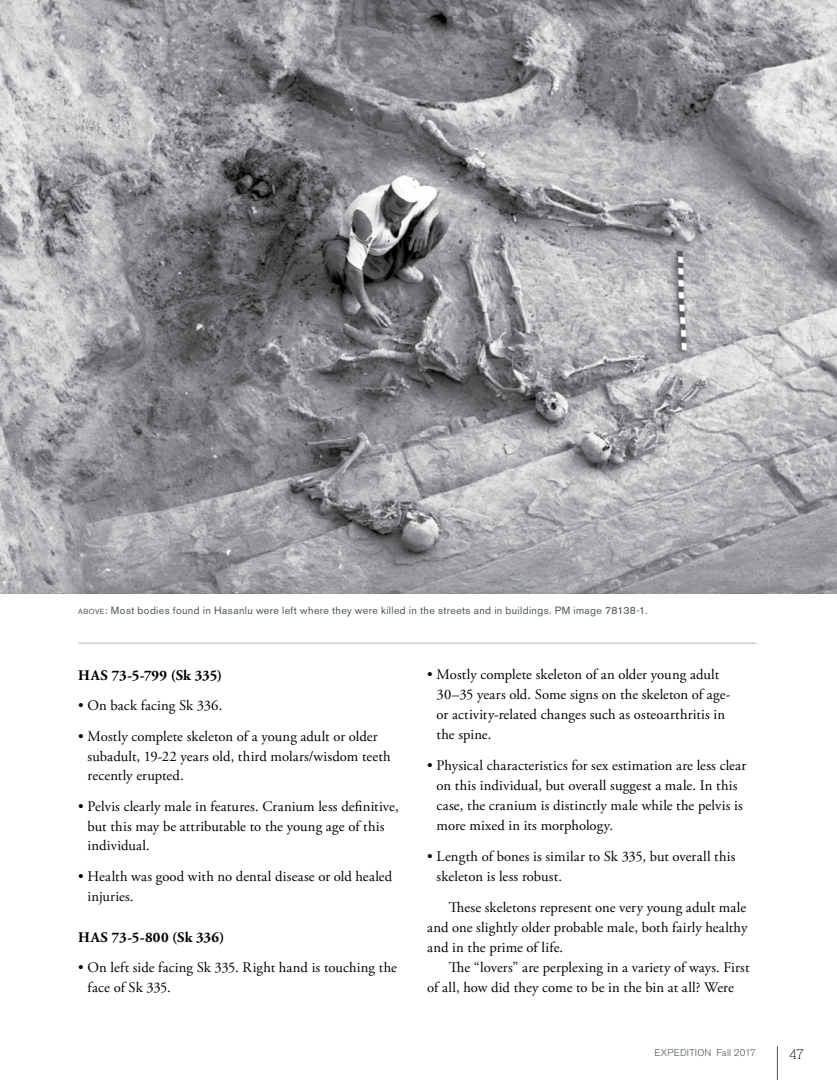
<style>
.page{position:relative;width:837px;height:1080px;background:#fff}
.page>*{position:absolute;margin:0;border:0;box-sizing:border-box;transform-origin:0 0}
.t1{font:14.7px/20px "Adobe Garamond Pro";letter-spacing:.01em;color:#000}
.t2{font:700 14.7px "Adobe Garamond Pro";letter-spacing:.015em;color:#000}
.t3{font:13.5px "Alexandria FLF";color:#000}
.t4{font:10.5px "Akzidenz Grotesk BE";letter-spacing:.035em;color:#4d5557}
.t5{font:300 9.75px "Akzidenz Grotesk BE";letter-spacing:.025em;color:#4d5557}
.s1{font-size:7.35px}
.s2{font-style:inherit}
</style>
<div class="page">
<hr style="left:777px;top:1046px;width:1px;height:34px;background:#4d5557">
<hr style="left:78px;top:643px;width:678px;height:1px;background:#adb8bf">
<img style="left:0;top:0;width:837px;height:594px">
<p class="t4" style="left:78px;top:604px;width:571px"><span class="s1">ABOVE</span><span class="s2">:</span> Most bodies found in Hasanlu were left where they were killed in the streets and in buildings. PM image 78138-1.</p>
<p class="t2" style="left:78px;top:666px;width:145px">HAS 73-5-799 (Sk 335)</p>
<p class="t1" style="left:78px;top:696px;width:146px">• On back facing Sk 336.</p>
<p class="t1" style="left:88px;top:727px;width:305px;text-indent:-9px">• Mostly complete skeleton of a young adult or older subadult, 19-22 years old, third molars/wisdom teeth recently erupted.</p>
<p class="t1" style="left:88px;top:797px;width:313px;text-indent:-9px">• Pelvis clearly male in features. Cranium less definitive, but this may be attributable to the young age of this individual.</p>
<p class="t1" style="left:88px;top:867px;width:306px;text-indent:-9px">• Health was good with no dental disease or old healed injuries.</p>
<p class="t2" style="left:78px;top:929px;width:148px">HAS 73-5-800 (Sk 336)</p>
<p class="t1" style="left:88px;top:958px;width:311px;text-indent:-9px">• On left side facing Sk 335. Right hand is touching the face of Sk 335.</p>
<p class="t1" style="left:437px;top:665px;width:295px;text-indent:-9px">• Mostly complete skeleton of an older young adult 30–35 years old. Some signs on the skeleton of age&shy;or activity-related changes such as osteoarthritis in the spine.</p>
<p class="t1" style="left:437px;top:756px;width:311px;text-indent:-9px">• Physical characteristics for sex estimation are less clear on this individual, but overall suggest a male. In this case, the cranium is distinctly male while the pelvis is more mixed in its morphology.</p>
<p class="t1" style="left:437px;top:847px;width:301px;text-indent:-9px">• Length of bones is similar to Sk 335, but overall this skeleton is less robust.</p>
<p class="t1" style="left:427px;top:898px;width:322px;text-align:justify;text-indent:22px">These skeletons represent one very young adult male and one slightly older probable male, both fairly healthy and in the prime of life.</p>
<p class="t1" style="left:427px;top:958px;width:324px;text-indent:22px">The “lovers” are perplexing in a variety of ways. First of all, how did they come to be in the bin at all? Were</p>
<p class="t5" style="left:655px;top:1047px;width:103px">EXPEDITION Fall 2017</p>
<p class="t3" style="left:789px;top:1047px;width:16px">47</p>
</div>
